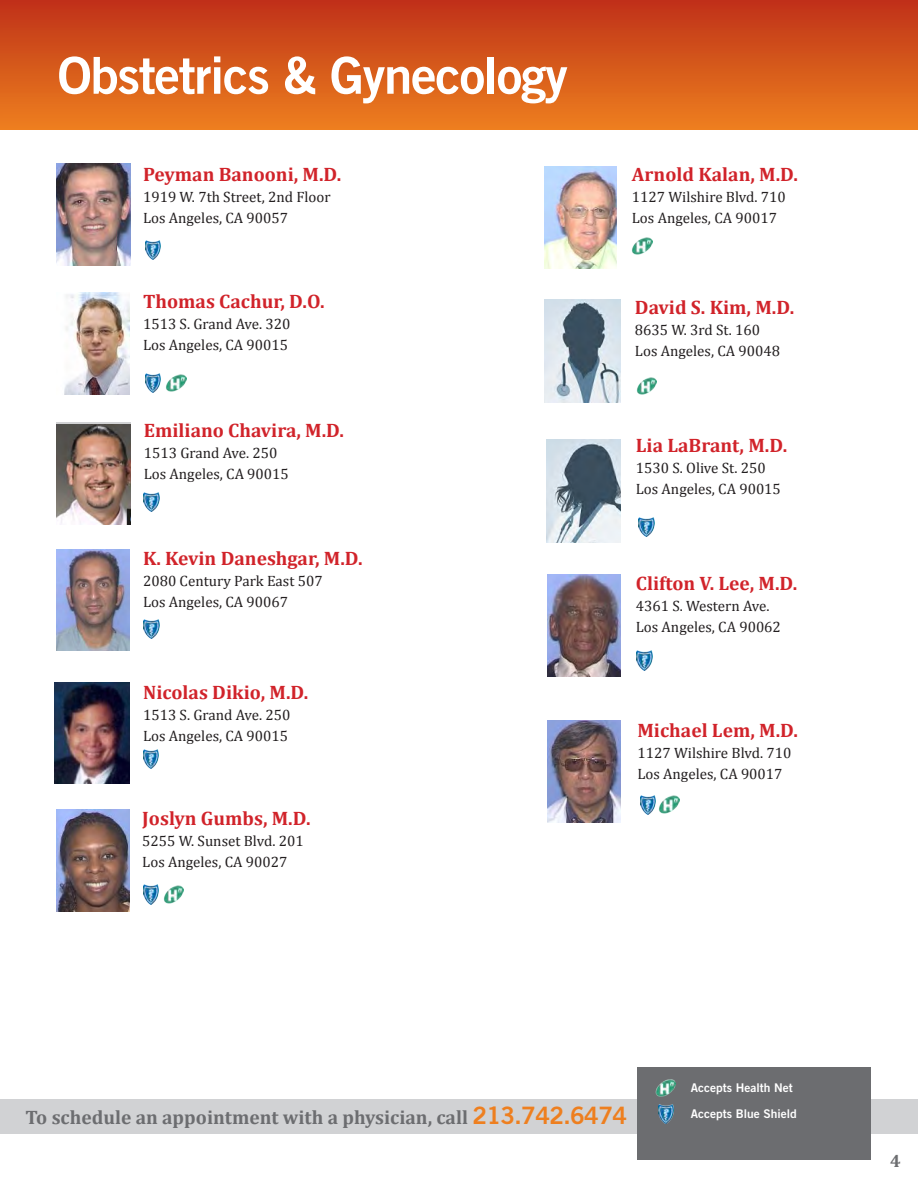
<style>
.page{position:relative;width:918px;height:1188px;background:#fff}
.page>*{position:absolute;margin:0;border:0;box-sizing:border-box;transform-origin:0 0}
.t1{font:51px "Trade Gothic LT Std Bd 2";letter-spacing:-.025em;color:#fff}
.t2{font:700 19.5px "Cambria";color:#d1232a}
.t3{font:700 19.5px "Cambria";color:#6c6d70}
.t4{font:700 18px "Cambria";color:#6c6d70}
.t5{font:15px "Cambria";color:#231f20}
.t6{font:12px "Trade Gothic LT Std Bd 2";color:#fff}
.s1{font-family:"Trade Gothic LT Std Bd 2";font-weight:400;font-size:24px;color:#ee7f1f}
</style>
<div class="page">
<div style="left:0;top:1099px;width:918px;height:35px;background:#d1d2d4"></div>
<div style="left:638px;top:1067px;width:233px;height:93px;background:#6c6d70"></div>
<img style="left:656px;top:1079px;width:20px;height:18px">
<img style="left:658px;top:1104px;width:16px;height:19px">
<svg style="left:0;top:0;width:4px;height:130px"></svg>
<div style="left:4px;top:0;width:914px;height:130px;background:linear-gradient(to bottom,#bf3119,#ed7f1f)"></div>
<img style="left:544px;top:166px;width:73px;height:102px">
<img style="left:632px;top:237px;width:20px;height:18px">
<img style="left:547px;top:721px;width:74px;height:102px">
<img style="left:640px;top:795px;width:16px;height:19px">
<img style="left:659px;top:795px;width:20px;height:19px">
<img style="left:145px;top:374px;width:16px;height:19px">
<img style="left:166px;top:374px;width:20px;height:18px">
<img style="left:64px;top:293px;width:66px;height:102px">
<img style="left:145px;top:240px;width:15px;height:19px">
<img style="left:144px;top:493px;width:15px;height:19px">
<img style="left:144px;top:620px;width:15px;height:19px">
<img style="left:143px;top:750px;width:16px;height:19px">
<img style="left:143px;top:885px;width:16px;height:19px">
<img style="left:164px;top:885px;width:20px;height:19px">
<img style="left:636px;top:377px;width:21px;height:18px">
<img style="left:639px;top:517px;width:15px;height:19px">
<img style="left:56px;top:424px;width:74px;height:100px">
<img style="left:56px;top:809px;width:74px;height:102px">
<img style="left:56px;top:550px;width:74px;height:101px">
<img style="left:54px;top:683px;width:76px;height:101px">
<img style="left:57px;top:164px;width:73px;height:101px">
<img style="left:544px;top:299px;width:77px;height:104px">
<img style="left:546px;top:440px;width:75px;height:103px">
<img style="left:637px;top:651px;width:15px;height:19px">
<img style="left:547px;top:575px;width:74px;height:102px">
<p class="t1" style="left:58px;top:44px;width:512px">Obstetrics &amp; Gynecology</p>
<p class="t2" style="left:143px;top:161px;width:200px">Peyman Banooni, M.D.</p>
<p class="t5" style="left:143px;top:188px;width:189px">1919 W. 7th Street, 2nd Floor</p>
<p class="t5" style="left:143px;top:209px;width:147px">Los Angeles, CA 90057</p>
<p class="t2" style="left:143px;top:288px;width:183px">Thomas Cachur, D.O.</p>
<p class="t5" style="left:143px;top:315px;width:149px">1513 S. Grand Ave. 320</p>
<p class="t5" style="left:143px;top:336px;width:147px">Los Angeles, CA 90015</p>
<p class="t2" style="left:144px;top:417px;width:202px">Emiliano Chavira, M.D.</p>
<p class="t5" style="left:144px;top:444px;width:135px">1513 Grand Ave. 250</p>
<p class="t5" style="left:144px;top:465px;width:147px">Los Angeles, CA 90015</p>
<p class="t2" style="left:143px;top:545px;width:221px">K. Kevin Daneshgar, M.D.</p>
<p class="t5" style="left:143px;top:572px;width:181px">2080 Century Park East 507</p>
<p class="t5" style="left:143px;top:593px;width:147px">Los Angeles, CA 90067</p>
<p class="t2" style="left:143px;top:678px;width:167px">Nicolas Dikio, M.D.</p>
<p class="t5" style="left:143px;top:706px;width:149px">1513 S. Grand Ave. 250</p>
<p class="t5" style="left:143px;top:727px;width:147px">Los Angeles, CA 90015</p>
<p class="t2" style="left:142px;top:804px;width:170px">Joslyn Gumbs, M.D.</p>
<p class="t5" style="left:142px;top:832px;width:163px">5255 W. Sunset Blvd. 201</p>
<p class="t5" style="left:142px;top:853px;width:147px">Los Angeles, CA 90027</p>
<p class="t2" style="left:632px;top:161px;width:168px">Arnold Kalan, M.D.</p>
<p class="t5" style="left:632px;top:188px;width:155px">1127 Wilshire Blvd. 710</p>
<p class="t5" style="left:632px;top:209px;width:147px">Los Angeles, CA 90017</p>
<p class="t2" style="left:635px;top:294px;width:161px">David S. Kim, M.D.</p>
<p class="t5" style="left:635px;top:322px;width:127px">8635 W. 3rd St. 160</p>
<p class="t5" style="left:635px;top:343px;width:147px">Los Angeles, CA 90048</p>
<p class="t2" style="left:636px;top:432px;width:153px">Lia LaBrant, M.D.</p>
<p class="t5" style="left:636px;top:460px;width:132px">1530 S. Olive St. 250</p>
<p class="t5" style="left:636px;top:481px;width:147px">Los Angeles, CA 90015</p>
<p class="t2" style="left:636px;top:570px;width:163px">Clifton V. Lee, M.D.</p>
<p class="t5" style="left:636px;top:597px;width:135px">4361 S. Western Ave.</p>
<p class="t5" style="left:636px;top:618px;width:147px">Los Angeles, CA 90062</p>
<p class="t2" style="left:638px;top:716px;width:162px">Michael Lem, M.D.</p>
<p class="t5" style="left:638px;top:744px;width:155px">1127 Wilshire Blvd. 710</p>
<p class="t5" style="left:638px;top:765px;width:147px">Los Angeles, CA 90017</p>
<p class="t3" style="left:26px;top:1104px;width:603px">To schedule an appointment with a physician, call <span class="s1">213.742.6474</span></p>
<p class="t6" style="left:691px;top:1080px;width:103px">Accepts Health Net</p>
<p class="t6" style="left:691px;top:1106px;width:108px">Accepts Blue Shield</p>
<p class="t4" style="left:890px;top:1148px;width:12px">4</p>
</div>
